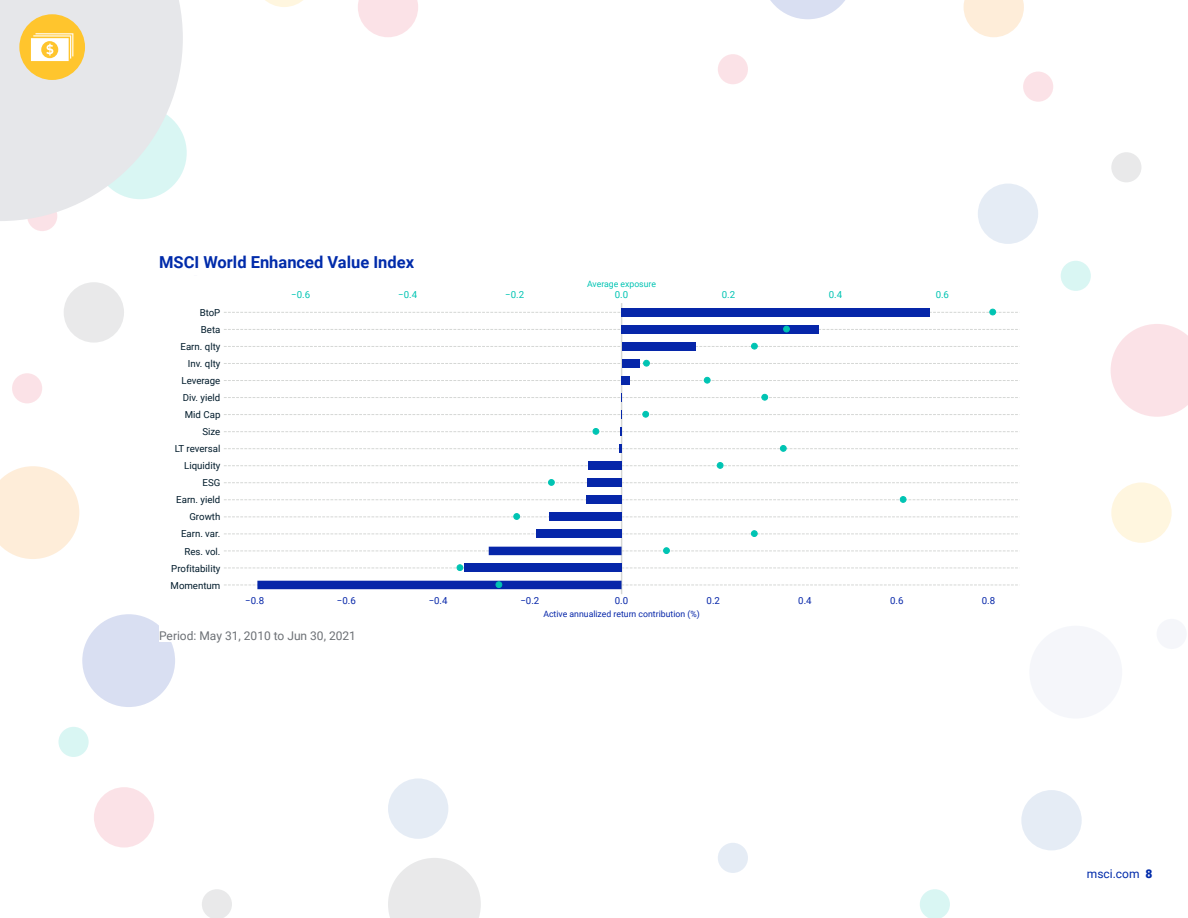
<style>
.page{position:relative;width:1188px;height:918px;background:#fff}
.page>*{position:absolute;margin:0;border:0;box-sizing:border-box;transform-origin:0 0}
.t1{font:700 16.5px "Roboto";color:#002baa}
.t2{font:12px "Roboto";color:#6c7075}
.t3{font:12px "Roboto";color:#002baa}
.t4{font:9.6px "Roboto";color:#011b2b}
.t5{font:9.6px "Roboto";color:#0626a9}
.t6{font:9.6px "Roboto";color:#00c4b3}
.t7{font:8.7px "Roboto";color:#0626a9}
.t8{font:8.7px "Roboto";color:#00c4b3}
.s1{font-weight:900}
</style>
<div class="page">
<div style="left:82px;top:614px;width:93px;height:93px;background:#d9dff2;border-radius:50%"></div>
<svg style="left:0;top:466px;width:79px;height:93px"></svg>
<svg style="left:770px;top:0;width:75px;height:19px"></svg>
<svg style="left:1111px;top:324px;width:77px;height:93px"></svg>
<div style="left:1029px;top:626px;width:93px;height:93px;background:#f5f6fa;border-radius:50%"></div>
<svg style="left:388px;top:858px;width:93px;height:60px"></svg>
<div style="left:388px;top:778px;width:60px;height:61px;background:#e5ecf5;border-radius:50%"></div>
<div style="left:94px;top:787px;width:60px;height:61px;background:#fbe2e7;border-radius:50%"></div>
<div style="left:12px;top:373px;width:30px;height:30px;background:#fbe2e7;border-radius:50%"></div>
<div style="left:58px;top:727px;width:31px;height:30px;background:#d9f6f3;border-radius:50%"></div>
<svg style="left:202px;top:889px;width:30px;height:29px"></svg>
<svg style="left:920px;top:889px;width:30px;height:29px"></svg>
<div style="left:1157px;top:619px;width:30px;height:30px;background:#f5f6fa;border-radius:50%"></div>
<div style="left:1061px;top:261px;width:30px;height:30px;background:#d9f6f3;border-radius:50%"></div>
<div style="left:1111px;top:152px;width:30px;height:30px;background:#e9e9ea;border-radius:50%"></div>
<div style="left:1023px;top:72px;width:30px;height:30px;background:#fbe2e7;border-radius:50%"></div>
<div style="left:718px;top:54px;width:30px;height:30px;background:#fbe2e7;border-radius:50%"></div>
<div style="left:718px;top:843px;width:30px;height:30px;background:#e5ecf5;border-radius:50%"></div>
<div style="left:27px;top:201px;width:30px;height:30px;background:#fbe2e7;border-radius:50%"></div>
<div style="left:1021px;top:790px;width:61px;height:60px;background:#e5ecf5;border-radius:50%"></div>
<div style="left:1111px;top:482px;width:61px;height:61px;background:#fff6df;border-radius:50%"></div>
<div style="left:978px;top:184px;width:60px;height:60px;background:#e5ecf5;border-radius:50%"></div>
<svg style="left:964px;top:0;width:60px;height:37px"></svg>
<svg style="left:265px;top:0;width:38px;height:7px"></svg>
<svg style="left:358px;top:0;width:60px;height:37px"></svg>
<div style="left:64px;top:282px;width:60px;height:61px;background:#e9e9ea;border-radius:50%"></div>
<div style="left:159px;top:276px;width:872px;height:366px;background:#fff"></div>
<hr style="left:621px;top:304px;width:1px;height:289px;background:#d5d7d5">
<div style="left:536px;top:530px;width:86px;height:8px;background:#0626a9"></div>
<div style="left:550px;top:513px;width:72px;height:8px;background:#0626a9"></div>
<div style="left:586px;top:496px;width:36px;height:8px;background:#0626a9"></div>
<div style="left:587px;top:478px;width:35px;height:9px;background:#0626a9"></div>
<div style="left:588px;top:461px;width:34px;height:9px;background:#0626a9"></div>
<div style="left:622px;top:376px;width:8px;height:9px;background:#0626a9"></div>
<div style="left:622px;top:359px;width:18px;height:9px;background:#0626a9"></div>
<div style="left:622px;top:342px;width:73px;height:9px;background:#0626a9"></div>
<div style="left:622px;top:325px;width:197px;height:9px;background:#0626a9"></div>
<div style="left:622px;top:308px;width:308px;height:9px;background:#0626a9"></div>
<svg style="left:224px;top:581px;width:794px;height:8px"></svg>
<svg style="left:224px;top:564px;width:794px;height:8px"></svg>
<svg style="left:224px;top:547px;width:794px;height:8px"></svg>
<svg style="left:224px;top:530px;width:794px;height:7px"></svg>
<svg style="left:224px;top:513px;width:794px;height:7px"></svg>
<svg style="left:224px;top:496px;width:794px;height:7px"></svg>
<svg style="left:224px;top:479px;width:794px;height:7px"></svg>
<svg style="left:224px;top:462px;width:794px;height:7px"></svg>
<svg style="left:224px;top:444px;width:794px;height:9px"></svg>
<svg style="left:224px;top:427px;width:794px;height:9px"></svg>
<svg style="left:224px;top:410px;width:794px;height:9px"></svg>
<svg style="left:224px;top:393px;width:794px;height:9px"></svg>
<svg style="left:224px;top:376px;width:794px;height:8px"></svg>
<svg style="left:224px;top:359px;width:794px;height:8px"></svg>
<svg style="left:224px;top:342px;width:794px;height:8px"></svg>
<svg style="left:224px;top:325px;width:794px;height:8px"></svg>
<svg style="left:224px;top:308px;width:794px;height:8px"></svg>
<svg style="left:0;top:0;width:183px;height:221px"></svg>
<p class="t1" style="left:159px;top:251px;width:256px">MSCI World Enhanced Value Index</p>
<p class="t8" style="left:587px;top:278px;width:70px">Average exposure</p>
<p class="t4" style="left:200px;top:306px;width:22px">BtoP</p>
<p class="t4" style="left:201px;top:323px;width:21px">Beta</p>
<p class="t4" style="left:181px;top:340px;width:41px">Earn. qlty</p>
<p class="t4" style="left:188px;top:357px;width:34px">Inv. qlty</p>
<p class="t4" style="left:182px;top:374px;width:40px">Leverage</p>
<p class="t4" style="left:183px;top:391px;width:39px">Div. yield</p>
<p class="t4" style="left:185px;top:408px;width:37px">Mid Cap</p>
<p class="t4" style="left:203px;top:425px;width:19px">Size</p>
<p class="t4" style="left:175px;top:442px;width:47px">LT reversal</p>
<p class="t4" style="left:184px;top:459px;width:38px">Liquidity</p>
<p class="t4" style="left:203px;top:476px;width:19px">ESG</p>
<p class="t4" style="left:176px;top:493px;width:46px">Earn. yield</p>
<p class="t4" style="left:189px;top:510px;width:33px">Growth</p>
<p class="t4" style="left:181px;top:527px;width:41px">Earn. var.</p>
<p class="t4" style="left:184px;top:544px;width:38px">Res. vol.</p>
<p class="t4" style="left:171px;top:561px;width:51px">Profitability</p>
<p class="t4" style="left:171px;top:578px;width:51px">Momentum</p>
<p class="t6" style="left:291px;top:288px;width:20px">−0.6</p>
<p class="t6" style="left:398px;top:288px;width:20px">−0.4</p>
<p class="t6" style="left:505px;top:288px;width:20px">−0.2</p>
<p class="t6" style="left:615px;top:288px;width:15px">0.0</p>
<p class="t6" style="left:722px;top:288px;width:15px">0.2</p>
<p class="t6" style="left:829px;top:288px;width:15px">0.4</p>
<p class="t6" style="left:936px;top:288px;width:15px">0.6</p>
<p class="t5" style="left:245px;top:594px;width:20px">−0.8</p>
<p class="t5" style="left:337px;top:594px;width:20px">−0.6</p>
<p class="t5" style="left:429px;top:594px;width:20px">−0.4</p>
<p class="t5" style="left:520px;top:594px;width:20px">−0.2</p>
<p class="t5" style="left:615px;top:594px;width:15px">0.0</p>
<p class="t5" style="left:707px;top:594px;width:15px">0.2</p>
<p class="t5" style="left:798px;top:594px;width:15px">0.4</p>
<p class="t5" style="left:890px;top:594px;width:15px">0.6</p>
<p class="t5" style="left:982px;top:594px;width:15px">0.8</p>
<p class="t7" style="left:543px;top:608px;width:158px">Active annualized return contribution (%)</p>
<p class="t2" style="left:159px;top:627px;width:198px">Period: May 31, 2010 to Jun 30, 2021</p>
<p class="t3" style="left:1087px;top:865px;width:67px">msci.com <span class="s1">8</span></p>
</div>
